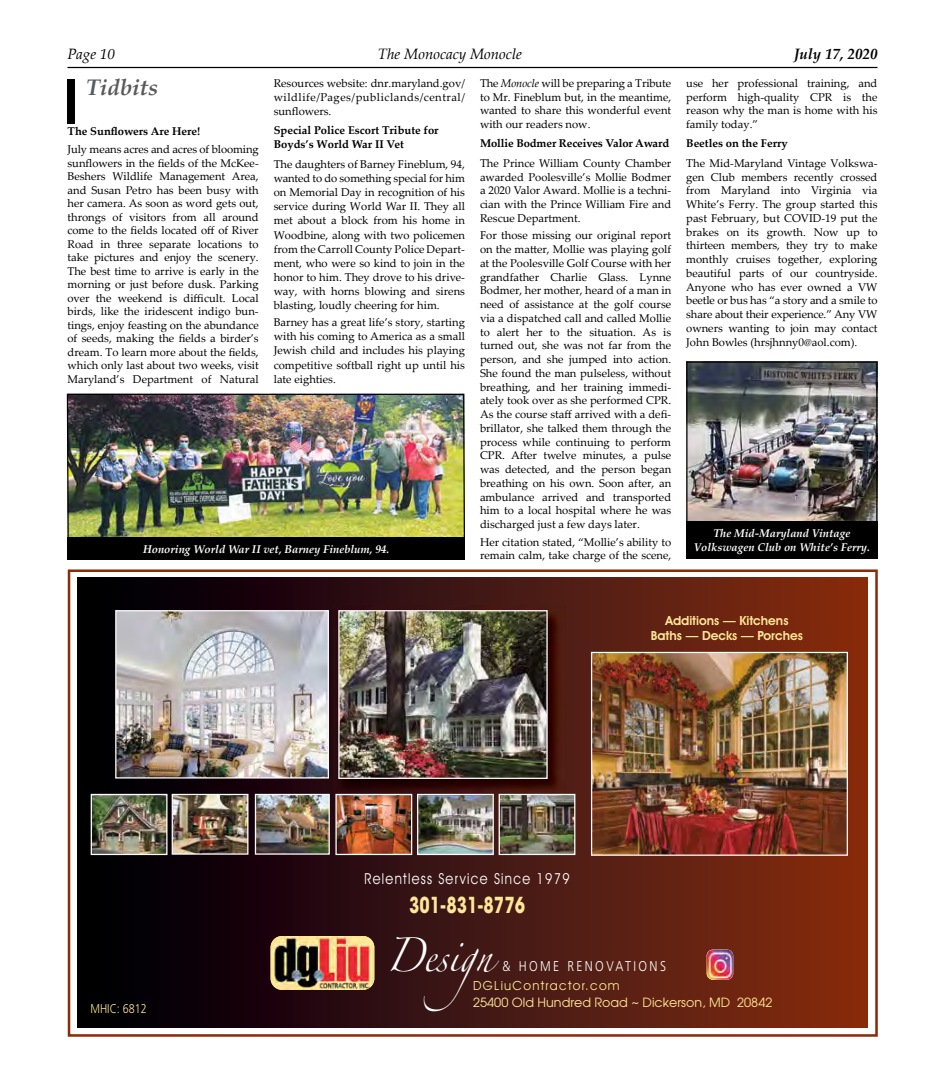
<style>
.page{position:relative;width:945px;height:1080px;background:#fff}
.page>*{position:absolute;margin:0;border:0;box-sizing:border-box;transform-origin:0 0}
.t1{font:700 22.88px "Avant Garde IT Cby BT";color:#ffe698;scale:.76 1}
.t2{font:italic 700 22.5px "Palatino Linotype";color:#58595b}
.t3{font:15.25px "Avant Garde IT Cby BT";letter-spacing:.1em;color:#fff;scale:.85 1}
.t4{font:italic 15px "Palatino Linotype";color:#000}
.t5{font:italic 700 15px "Palatino Linotype";color:#000}
.t6{font:300 14.12px "Frutiger";letter-spacing:.2em;color:#fff;scale:.85 1}
.t7{font:12.62px "Avant Garde";color:#ffe698}
.t8{font:600 12.62px/15.2px "Avant Garde IT Cby BT";color:#ffe698;text-align:center}
.t9{font:12.62px "Avant Garde IT Cby BT";letter-spacing:.1em;color:#ffe698}
.t10{font:300 12.62px "Frutiger";color:#ffe698;scale:.85 1}
.t11{font:11.25px/13.8px "Palatino Linotype";color:#000;text-align:justify}
.t12{font:700 11.25px/14px "Palatino Linotype";color:#000}
.t13{font:italic 700 11.25px/13.8px "Palatino Linotype";color:#fff;text-align:center}
.s1{font-style:italic}
.s2{font-family:"Zapfino";font-weight:400;font-size:30.62px}
</style>
<div class="page">
<hr style="left:68px;top:67px;width:810px;height:1px;background:#000">
<div style="left:68px;top:569px;width:810px;height:468px;border:3px solid #8c2b08"></div>
<div style="left:77px;top:578px;width:791px;height:450px;background:linear-gradient(to right,#00000a,#872e14)"></div>
<img style="left:271px;top:936px;width:103px;height:54px">
<img style="left:334px;top:606px;width:232px;height:191px">
<img style="left:340px;top:612px;width:206px;height:165px">
<div style="left:338px;top:610px;width:210px;height:169px;border:1px solid #fff"></div>
<img style="left:174px;top:796px;width:72px;height:57px">
<div style="left:172px;top:794px;width:76px;height:61px;border:1px solid #fff"></div>
<img style="left:93px;top:796px;width:73px;height:57px">
<div style="left:91px;top:794px;width:77px;height:61px;border:1px solid #fff"></div>
<img style="left:593px;top:654px;width:253px;height:200px">
<div style="left:591px;top:652px;width:257px;height:204px;border:1px solid #fff"></div>
<img style="left:337px;top:796px;width:73px;height:57px">
<div style="left:335px;top:794px;width:77px;height:61px;border:1px solid #fff"></div>
<img style="left:419px;top:796px;width:73px;height:57px">
<div style="left:417px;top:794px;width:77px;height:61px;border:1px solid #fff"></div>
<img style="left:501px;top:796px;width:72px;height:57px">
<div style="left:499px;top:794px;width:76px;height:61px;border:1px solid #fff"></div>
<img style="left:117px;top:612px;width:210px;height:165px">
<div style="left:115px;top:610px;width:214px;height:169px;border:1px solid #fff"></div>
<img style="left:707px;top:950px;width:26px;height:30px">
<img style="left:257px;top:796px;width:71px;height:57px">
<div style="left:255px;top:794px;width:75px;height:61px;border:1px solid #fff"></div>
<div style="left:68px;top:79px;width:7px;height:45px;background:#000"></div>
<img style="left:66px;top:393px;width:399px;height:146px">
<div style="left:68px;top:538px;width:397px;height:22px;background:#000"></div>
<img style="left:686px;top:361px;width:192px;height:160px">
<div style="left:686px;top:362px;width:192px;height:161px;border:1px solid #000"></div>
<div style="left:686px;top:521px;width:192px;height:38px;background:#000"></div>
<h3 class="t4" style="left:68px;top:43px;width:49px">Page 10</h3>
<h3 class="t4" style="left:378px;top:43px;width:146px">The Monocacy Monocle</h3>
<h3 class="t5" style="left:794px;top:43px;width:85px">July 17, 2020</h3>
<p class="t11" style="left:480px;top:76px;width:193px">The <span class="s1">Monocle</span> will be preparing a Tribute to Mr. Fineblum but, in the meantime, wanted to share this wonderful event with our readers now.</p>
<p class="t12" style="left:480px;top:136px;width:191px">Mollie Bodmer Receives Valor Award</p>
<p class="t11" style="left:480px;top:156px;width:193px">The Prince William County Chamber awarded Poolesville’s Mollie Bodmer a 2020 Valor Award. Mollie is a techni&shy;cian with the Prince William Fire and Rescue Department.</p>
<p class="t11" style="left:480px;top:228px;width:193px">For those missing our original report on the matter, Mollie was playing golf at the Poolesville Golf Course with her grandfather Charlie Glass. Lynne Bodmer, her mother, heard of a man in need of assistance at the golf course via a dispatched call and called Mollie to alert her to the situation. As is turned out, she was not far from the person, and she jumped into action.<br>She found the man pulseless, without breathing, and her training immedi&shy;ately took over as she performed CPR.<br>As the course staff arrived with a defi&shy;brillator, she talked them through the process while continuing to perform CPR. After twelve minutes, a pulse was detected, and the person began breathing on his own. Soon after, an ambulance arrived and transported him to a local hospital where he was discharged just a few days later.</p>
<p class="t11" style="left:480px;top:535px;width:193px">Her citation stated, “Mollie’s ability to remain calm, take charge of the scene,</p>
<h2 class="t2" style="left:86px;top:72px;width:74px">Tidbits</h2>
<p class="t12" style="left:68px;top:124px;width:134px">The Sunflowers Are Here!</p>
<p class="t11" style="left:68px;top:142px;width:193px">July means acres and acres of blooming sunflowers in the fields of the McKee-Beshers Wildlife Management Area, and Susan Petro has been busy with her camera. As soon as word gets out, throngs of visitors from all around come to the fields located off of River Road in three separate locations to take pictures and enjoy the scenery.<br>The best time to arrive is early in the morning or just before dusk. Parking over the weekend is difficult. Local birds, like the iridescent indigo bun&shy;tings, enjoy feasting on the abundance of seeds, making the fields a birder’s dream. To learn more about the fields, which only last about two weeks, visit Maryland’s Department of Natural</p>
<p class="t11" style="left:274px;top:76px;width:193px">Resources website: dnr.maryland.gov/ wildlife/Pages/publiclands/central/ sunflowers.</p>
<p class="t12" style="left:274px;top:123px;width:166px">Special Police Escort Tribute for<br>Boyds’s World War II Vet</p>
<p class="t11" style="left:274px;top:157px;width:193px">The daughters of Barney Fineblum, 94, wanted to do something special for him on Memorial Day in recognition of his service during World War II. They all met about a block from his home in Woodbine, along with two policemen from the Carroll County Police Depart&shy;ment, who were so kind to join in the honor to him. They drove to his drive&shy;way, with horns blowing and sirens blasting, loudly cheering for him.</p>
<p class="t11" style="left:274px;top:315px;width:193px">Barney has a great life’s story, starting with his coming to America as a small Jewish child and includes his playing competitive softball right up until his late eighties.</p>
<p class="t11" style="left:686px;top:76px;width:193px">use her professional training, and perform high-quality CPR is the reason why the man is home with his family today.”</p>
<p class="t12" style="left:686px;top:136px;width:103px">Beetles on the Ferry</p>
<p class="t11" style="left:686px;top:156px;width:193px">The Mid-Maryland Vintage Volkswa&shy;gen Club members recently crossed from Maryland into Virginia via White’s Ferry. The group started this past February, but COVID-19 put the brakes on its growth. Now up to thirteen members, they try to make monthly cruises together, exploring beautiful parts of our countryside.<br>Anyone who has ever owned a VW beetle or bus has “a story and a smile to share about their experience.” Any VW owners wanting to join may contact John Bowles (hrsjhnny0@aol.com).</p>
<p class="t13" style="left:694px;top:526px;width:178px">The Mid-Maryland Vintage<br>Volkswagen Club on White’s Ferry.</p>
<p class="t13" style="left:143px;top:542px;width:248px">Honoring World War II vet, Barney Fineblum, 94.</p>
<p class="t10" style="left:91px;top:1002px;width:68px">MHIC: 6812</p>
<p class="t8" style="left:651px;top:613px;width:154px">Additions — Kitchens<br>Baths — Decks — Porches</p>
<h3 class="t3" style="left:365px;top:869px;width:243px">Relentless Service Since 1979</h3>
<h1 class="t1" style="left:409px;top:891px;width:154px">301-831-8776</h1>
<p class="t6" style="left:386px;top:958px;width:330px"><span class="s2">Design</span> &amp; HOME RENOVATIONS</p>
<p class="t9" style="left:473px;top:978px;width:148px">DGLiuContractor.com</p>
<p class="t7" style="left:473px;top:995px;width:301px">25400 Old Hundred Road ~ Dickerson, MD 20842</p>
</div>
